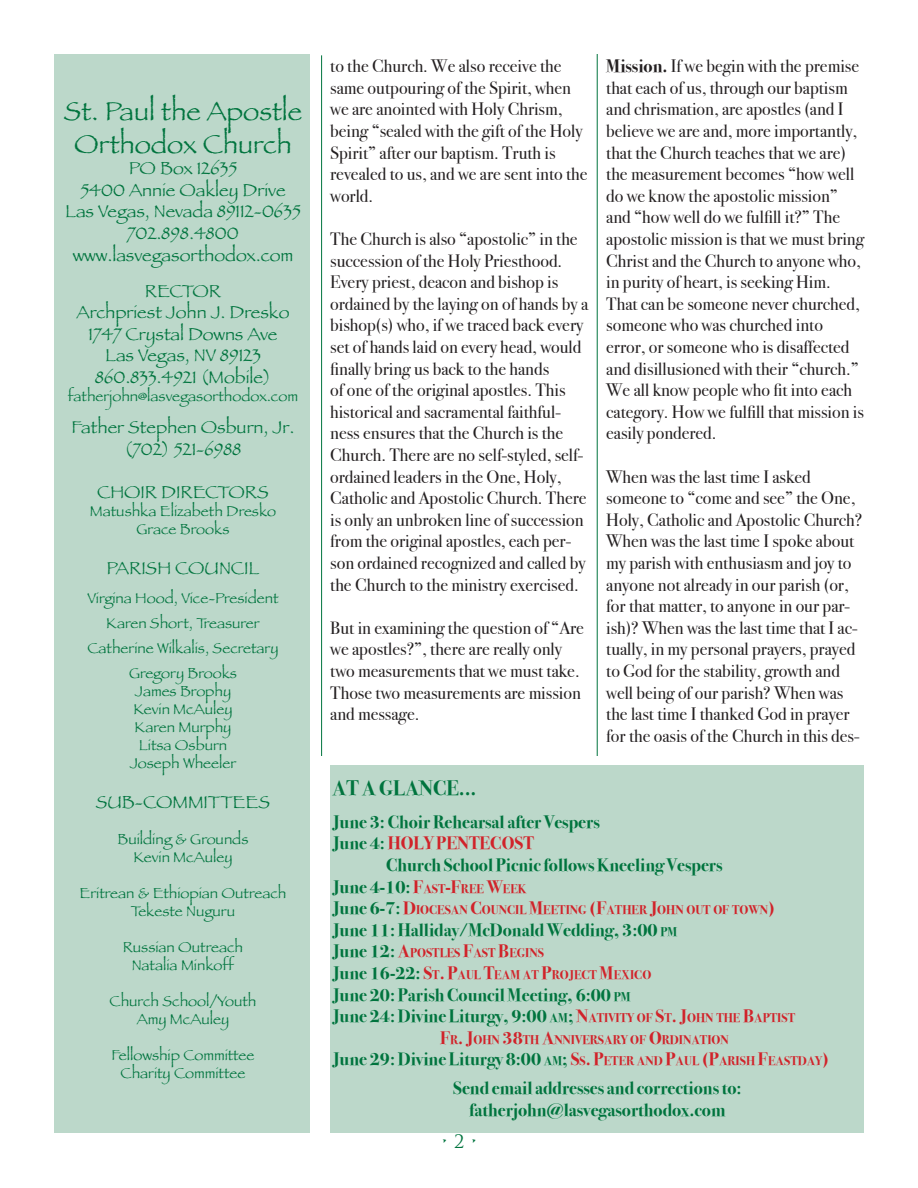
<style>
.page{position:relative;width:918px;height:1188px;background:#fff}
.page>*{position:absolute;margin:0;border:0;box-sizing:border-box;transform-origin:0 0}
.t1{font:27px "Papyrus";color:#00743e}
.t2{font:700 21px "Bodoni Svty Two ITCTT";color:#00743e}
.t3{font:18px/21.6px "Bodoni Svty Two ITCTT";color:#231f20}
.t4{font:700 18px "Bodoni Svty Two ITCTT";color:#00743e}
.t5{font:18px "Papyrus";color:#00743e}
.t6{font:700 18px "Bodoni Svty Two ITCTT";color:#d1232a}
.t7{font:18px "Trajan Pro";color:#00743e}
.t8{font:15px "Papyrus";color:#00743e}
.t9{font:700 12.6px "Bodoni Svty Two ITCTT";color:#d1232a}
.s1{font-weight:700}
.s2{color:#00743e}
.s3{color:#d1232a}
.s4{font-size:12.6px;color:#d1232a}
.s5{font-size:18px;color:#00743e}
.s6{font-size:18px}
.s7{font-size:12.6px}
</style>
<div class="page">
<div style="left:55px;top:55px;width:255px;height:1078px;background:#bcd8ca"></div>
<hr style="left:597px;top:54px;width:1px;height:702px;background:#00743e">
<hr style="left:321px;top:55px;width:1px;height:701px;background:#00743e">
<div style="left:330px;top:765px;width:534px;height:368px;background:#bcd8ca"></div>
<p class="t1" style="left:64px;top:95px;width:240px">St. Paul the Apostle</p>
<p class="t1" style="left:74px;top:127px;width:219px">Orthodox Church</p>
<p class="t5" style="left:129px;top:157px;width:110px">PO Box 12635</p>
<p class="t5" style="left:80px;top:179px;width:207px">5400 Annie Oakley Drive</p>
<p class="t5" style="left:65px;top:201px;width:237px">Las Vegas, Nevada 89112-0635</p>
<p class="t5" style="left:127px;top:222px;width:113px">702.898.4800</p>
<p class="t5" style="left:73px;top:244px;width:222px">www.lasvegasorthodox.com</p>
<p class="t5" style="left:145px;top:280px;width:78px">RECTOR</p>
<p class="t5" style="left:77px;top:301px;width:214px">Archpriest John J. Dresko</p>
<p class="t5" style="left:89px;top:323px;width:190px">1747 Crystal Downs Ave</p>
<p class="t5" style="left:105px;top:345px;width:157px">Las Vegas, NV 89123</p>
<p class="t5" style="left:95px;top:366px;width:177px">860.833.4921 (Mobile)</p>
<p class="t8" style="left:68px;top:387px;width:232px">fatherjohn@lasvegasorthodox.com</p>
<p class="t5" style="left:72px;top:417px;width:224px">Father Stephen Osburn, Jr.</p>
<p class="t5" style="left:125px;top:438px;width:118px">(702) 521-6988</p>
<p class="t5" style="left:97px;top:481px;width:173px">CHOIR DIRECTORS</p>
<p class="t8" style="left:90px;top:502px;width:188px">Matushka Elizabeth Dresko</p>
<p class="t8" style="left:137px;top:520px;width:94px">Grace Brooks</p>
<p class="t5" style="left:107px;top:557px;width:154px">PARISH COUNCIL</p>
<p class="t8" style="left:87px;top:589px;width:192px">Virgina Hood, Vice-President</p>
<p class="t8" style="left:106px;top:614px;width:155px">Karen Short, Treasurer</p>
<p class="t8" style="left:87px;top:639px;width:193px">Catherine Wilkalis, Secretary</p>
<p class="t8" style="left:129px;top:664px;width:109px">Gregory Brooks</p>
<p class="t8" style="left:135px;top:682px;width:98px">James Brophy</p>
<p class="t8" style="left:134px;top:700px;width:100px">Kevin McAuley</p>
<p class="t8" style="left:135px;top:718px;width:98px">Karen Murphy</p>
<p class="t8" style="left:139px;top:736px;width:90px">Litsa Osburn</p>
<p class="t8" style="left:130px;top:754px;width:108px">Joseph Wheeler</p>
<p class="t5" style="left:96px;top:791px;width:176px">SUB-COMMITTEES</p>
<p class="t8" style="left:118px;top:830px;width:132px">Building &amp; Grounds</p>
<p class="t8" style="left:134px;top:848px;width:100px">Kevin McAuley</p>
<p class="t8" style="left:80px;top:884px;width:208px">Eritrean &amp; Ethiopian Outreach</p>
<p class="t8" style="left:131px;top:902px;width:106px">Tekeste Nuguru</p>
<p class="t8" style="left:123px;top:938px;width:122px">Russian Outreach</p>
<p class="t8" style="left:132px;top:956px;width:104px">Natalia Minkoff</p>
<p class="t8" style="left:110px;top:992px;width:148px">Church School/Youth</p>
<p class="t8" style="left:137px;top:1010px;width:94px">Amy McAuley</p>
<p class="t8" style="left:111px;top:1046px;width:145px">Fellowship Committee</p>
<p class="t8" style="left:121px;top:1064px;width:126px">Charity Committee</p>
<p class="t3" style="left:330px;top:53px;width:259px">to the Church. We also receive the same outpouring of the Spirit, when we are anointed with Holy Chrism, being “sealed with the gift of the Holy<br>Spirit” after our baptism. Truth is revealed to us, and we are sent into the world.</p>
<p class="t3" style="left:330px;top:226px;width:259px">The Church is also “apostolic” in the succession of the Holy Priesthood.<br>Every priest, deacon and bishop is ordained by the laying on of hands by a bishop(s) who, if we traced back every set of hands laid on every head, would finally bring us back to the hands<br>of one of the original apostles. This historical and sacramental faithful&shy;ness ensures that the Church is the Church. There are no self-styled, self&shy;ordained leaders in the One, Holy, Catholic and Apostolic Church. There is only an unbroken line of succession from the original apostles, each per&shy;son ordained recognized and called by the Church to the ministry exercised.</p>
<p class="t3" style="left:330px;top:615px;width:255px">But in examining the question of “Are we apostles?”, there are really only two measurements that we must take.<br>Those two measurements are mission and message.</p>
<p class="t3" style="left:606px;top:53px;width:259px"><span class="s1">Mission.</span> If we begin with the premise that each of us, through our baptism and chrismation, are apostles (and I believe we are and, more importantly, that the Church teaches that we are) the measurement becomes “how well do we know the apostolic mission” and “how well do we fulfill it?” The apostolic mission is that we must bring Christ and the Church to anyone who, in purity of heart, is seeking Him.<br>That can be someone never churched, someone who was churched into error, or someone who is disaffected and disillusioned with their “church.” We all know people who fit into each category. How we fulfill that mission is easily pondered.</p>
<p class="t3" style="left:606px;top:464px;width:258px">When was the last time I asked someone to “come and see” the One, Holy, Catholic and Apostolic Church?<br>When was the last time I spoke about my parish with enthusiasm and joy to anyone not already in our parish (or, for that matter, to anyone in our par&shy;ish)? When was the last time that I ac&shy;tually, in my personal prayers, prayed to God for the stability, growth and well being of our parish? When was the last time I thanked God in prayer for the oasis of the Church in this des-</p>
<p class="t2" style="left:332px;top:771px;width:146px">AT A GLANCE...</p>
<p class="t4" style="left:332px;top:807px;width:269px">June 3: Choir Rehearsal after Vespers</p>
<p class="t6" style="left:332px;top:828px;width:203px"><span class="s2">June 4:</span> HOLY PENTECOST</p>
<p class="t4" style="left:386px;top:850px;width:338px">Church School Picnic follows Kneeling Vespers</p>
<p class="t4" style="left:332px;top:872px;width:196px">June 4-10: <span class="s3">F</span><span class="s4">AST</span><span class="s3">-F</span><span class="s4">REE</span> <span class="s3">W</span><span class="s4">EEK</span></p>
<p class="t9" style="left:332px;top:899px;width:444px"><span class="s5">June 6-7:</span> <span class="s6">D</span>IOCESAN <span class="s6">C</span>OUNCIL <span class="s6">M</span>EETING <span class="s6">(F</span>ATHER <span class="s6">J</span>OHN OUT OF TOWN<span class="s6">)</span></p>
<p class="t4" style="left:332px;top:915px;width:347px">June 11: Halliday/McDonald Wedding, 3:00 <span class="s7">PM</span></p>
<p class="t9" style="left:332px;top:943px;width:213px"><span class="s5">June 12:</span> <span class="s6">A</span>POSTLES <span class="s6">F</span>AST <span class="s6">B</span>EGINS</p>
<p class="t9" style="left:332px;top:964px;width:321px"><span class="s5">June 16-22:</span> <span class="s6">S</span>T<span class="s6">. P</span>AUL <span class="s6">T</span>EAM AT <span class="s6">P</span>ROJECT <span class="s6">M</span>EXICO</p>
<p class="t4" style="left:332px;top:980px;width:300px">June 20: Parish Council Meeting, 6:00 <span class="s7">PM</span></p>
<p class="t4" style="left:332px;top:1001px;width:464px">June 24: Divine Liturgy, 9:00 <span class="s7">AM</span>; <span class="s3">N</span><span class="s4">ATIVITY OF</span> <span class="s3">S</span><span class="s4">T</span><span class="s3">. J</span><span class="s4">OHN THE</span> <span class="s3">B</span><span class="s4">APTIST</span></p>
<p class="t9" style="left:440px;top:1029px;width:290px"><span class="s6">F</span>R<span class="s6">. J</span>OHN <span class="s6">38</span>TH <span class="s6">A</span>NNIVERSARY OF <span class="s6">O</span>RDINATION</p>
<p class="t4" style="left:332px;top:1044px;width:499px">June 29: Divine Liturgy 8:00 <span class="s7">AM</span>; <span class="s3">S</span><span class="s4">S</span><span class="s3">. P</span><span class="s4">ETER AND</span> <span class="s3">P</span><span class="s4">AUL</span> <span class="s3">(P</span><span class="s4">ARISH</span> <span class="s3">F</span><span class="s4">EASTDAY</span><span class="s3">)</span></p>
<p class="t4" style="left:453px;top:1073px;width:290px">Send email addresses and corrections to:</p>
<p class="t4" style="left:469px;top:1095px;width:258px">fatherjohn@lasvegasorthodox.com</p>
<p class="t7" style="left:441px;top:1130px;width:39px">• 2 •</p>
</div>
